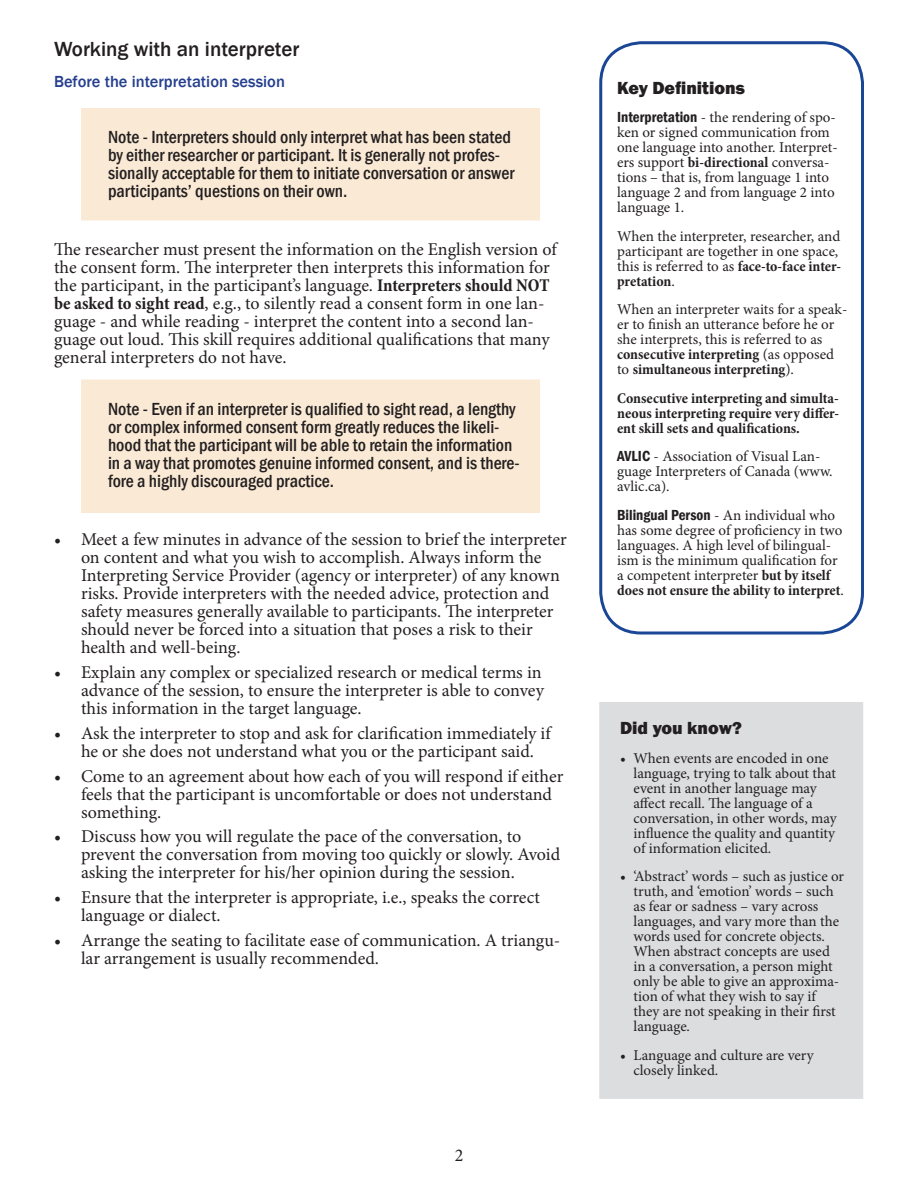
<style>
.page{position:relative;width:918px;height:1188px;background:#fff}
.page>*{position:absolute;margin:0;border:0;box-sizing:border-box;transform-origin:0 0}
.Heading_1{font:500 21px "Franklin Gothic";color:#231f20}
.text_body_-_bullets{font:18px/18px "Minion Pro";letter-spacing:-.005em;color:#231f20}
.special_text{font:500 condensed 18px/18px "Franklin Gothic";color:#231f20}
.text_body{font:18px/18px "Minion Pro";color:#231f20}
.Inset_heading{font:800 18px "Franklin Gothic";color:#231f20}
.Heading_2{font:500 16.5px "Franklin Gothic";color:#253f8e}
.Inset{font:15px/15px "Minion Pro";letter-spacing:-.005em;color:#231f20}
.Inset_bullets{font:15px/15px "Minion Pro";letter-spacing:-.005em;color:#231f20}
.Inset-2{font:700 condensed 15px/15px "Minion Pro";color:#231f20;text-align:justify}
.s1{font-weight:700;font-stretch:condensed}
.s2{font-family:"Franklin Gothic";font-weight:600;font-stretch:condensed}
</style>
<div class="page">
<div style="left:599px;top:702px;width:264px;height:397px;background:#dcdddf"></div>
<div style="left:599px;top:41px;width:265px;height:593px;border:3px solid #1a4696;border-radius:40px"></div>
<div style="left:81px;top:108px;width:459px;height:112px;background:#faead5"></div>
<div style="left:81px;top:380px;width:459px;height:133px;background:#faead5"></div>
<p class="Heading_1" style="left:54px;top:36px;width:247px">Working with an interpreter</p>
<p class="Heading_2" style="left:54px;top:72px;width:232px">Before the interpretation session</p>
<p class="special_text" style="left:108px;top:128px;width:408px">Note - Interpreters should only interpret what has been stated by either researcher or participant. It is generally not profes&shy;sionally acceptable for them to initiate conversation or answer participants’ questions on their own.</p>
<p class="text_body" style="left:54px;top:241px;width:504px">The researcher must present the information on the English version of the consent form. The interpreter then interprets this information for the participant, in the participant’s language. <span class="s1">Interpreters should NOT be asked to sight read</span>, e.g., to silently read a consent form in one lan&shy;guage - and while reading - interpret the content into a second lan&shy;guage out loud. This skill requires additional qualifications that many general interpreters do not have.</p>
<p class="special_text" style="left:108px;top:400px;width:413px">Note - Even if an interpreter is qualified to sight read, a lengthy or complex informed consent form greatly reduces the likeli&shy;hood that the participant will be able to retain the information in a way that promotes genuine informed consent, and is there&shy;fore a highly discouraged practice.</p>
<p class="text_body_-_bullets" style="left:81px;top:531px;width:487px;text-indent:-27px">• Meet a few minutes in advance of the session to brief the interpreter on content and what you wish to accomplish. Always inform the Interpreting Service Provider (agency or interpreter) of any known risks. Provide interpreters with the needed advice, protection and safety measures generally available to participants. The interpreter should never be forced into a situation that poses a risk to their health and well-being.</p>
<p class="text_body_-_bullets" style="left:81px;top:664px;width:464px;text-indent:-27px">• Explain any complex or specialized research or medical terms in advance of the session, to ensure the interpreter is able to convey this information in the target language.</p>
<p class="text_body_-_bullets" style="left:54px;top:724px;width:498px;text-align:center">• Ask the interpreter to stop and ask for clarification immediately if he or she does not understand what you or the participant said.</p>
<p class="text_body_-_bullets" style="left:81px;top:767px;width:484px;text-indent:-27px">• Come to an agreement about how each of you will respond if either feels that the participant is uncomfortable or does not understand something.</p>
<p class="text_body_-_bullets" style="left:81px;top:828px;width:481px;text-indent:-27px">• Discuss how you will regulate the pace of the conversation, to prevent the conversation from moving too quickly or slowly. Avoid asking the interpreter for his/her opinion during the session.</p>
<p class="text_body_-_bullets" style="left:81px;top:889px;width:460px;text-indent:-27px">• Ensure that the interpreter is appropriate, i.e., speaks the correct language or dialect.</p>
<p class="text_body_-_bullets" style="left:81px;top:931px;width:481px;text-indent:-27px">• Arrange the seating to facilitate ease of communication. A triangu&shy;lar arrangement is usually recommended.</p>
<p class="text_body" style="left:455px;top:1146px;width:10px">2</p>
<p class="Inset_heading" style="left:617px;top:76px;width:130px">Key Definitions</p>
<p class="Inset" style="left:617px;top:110px;width:222px"><span class="s2">Interpretation</span> - the rendering of spo&shy;ken or signed communication from one language into another. Interpret&shy;ers support <span class="s1">bi-directional</span> conversa&shy;tions – that is, from language 1 into language 2 and from language 2 into language 1.</p>
<p class="Inset" style="left:617px;top:228px;width:225px">When the interpreter, researcher, and participant are together in one space, this is referred to as <span class="s1">face-to-face inter&shy;pretation</span>.</p>
<p class="Inset" style="left:617px;top:302px;width:232px">When an interpreter waits for a speak&shy;er to finish an utterance before he or she interprets, this is referred to as <span class="s1">consecutive interpreting</span> (as opposed to <span class="s1">simultaneous interpreting</span>).</p>
<p class="Inset-2" style="left:617px;top:390px;width:224px">Consecutive interpreting and simulta&shy;neous interpreting require very differ&shy;ent skill sets and qualifications.</p>
<p class="Inset" style="left:617px;top:449px;width:217px"><span class="s2">AVLIC</span> - Association of Visual Lan&shy;guage Interpreters of Canada (www. avlic.ca).</p>
<p class="Inset" style="left:617px;top:507px;width:228px"><span class="s2">Bilingual Person</span> - An individual who has some degree of proficiency in two languages. A high level of bilingual&shy;ism is the minimum qualification for a competent interpreter <span class="s1">but by itself does not ensure the ability to interpret</span>.</p>
<p class="Inset_heading" style="left:620px;top:716px;width:123px">Did you know?</p>
<p class="Inset_bullets" style="left:634px;top:750px;width:205px;text-indent:-14px">• When events are encoded in one language, trying to talk about that event in another language may affect recall. The language of a conversation, in other words, may influence the quality and quantity of information elicited.</p>
<p class="Inset_bullets" style="left:634px;top:869px;width:212px;text-indent:-14px">• ‘Abstract’ words – such as justice or truth, and ‘emotion’ words – such as fear or sadness – vary across languages, and vary more than the words used for concrete objects.<br>When abstract concepts are used in a conversation, a person might only be able to give an approxima&shy;tion of what they wish to say if they are not speaking in their first language.</p>
<p class="Inset_bullets" style="left:634px;top:1047px;width:182px;text-indent:-14px">• Language and culture are very closely linked.</p>
</div>
